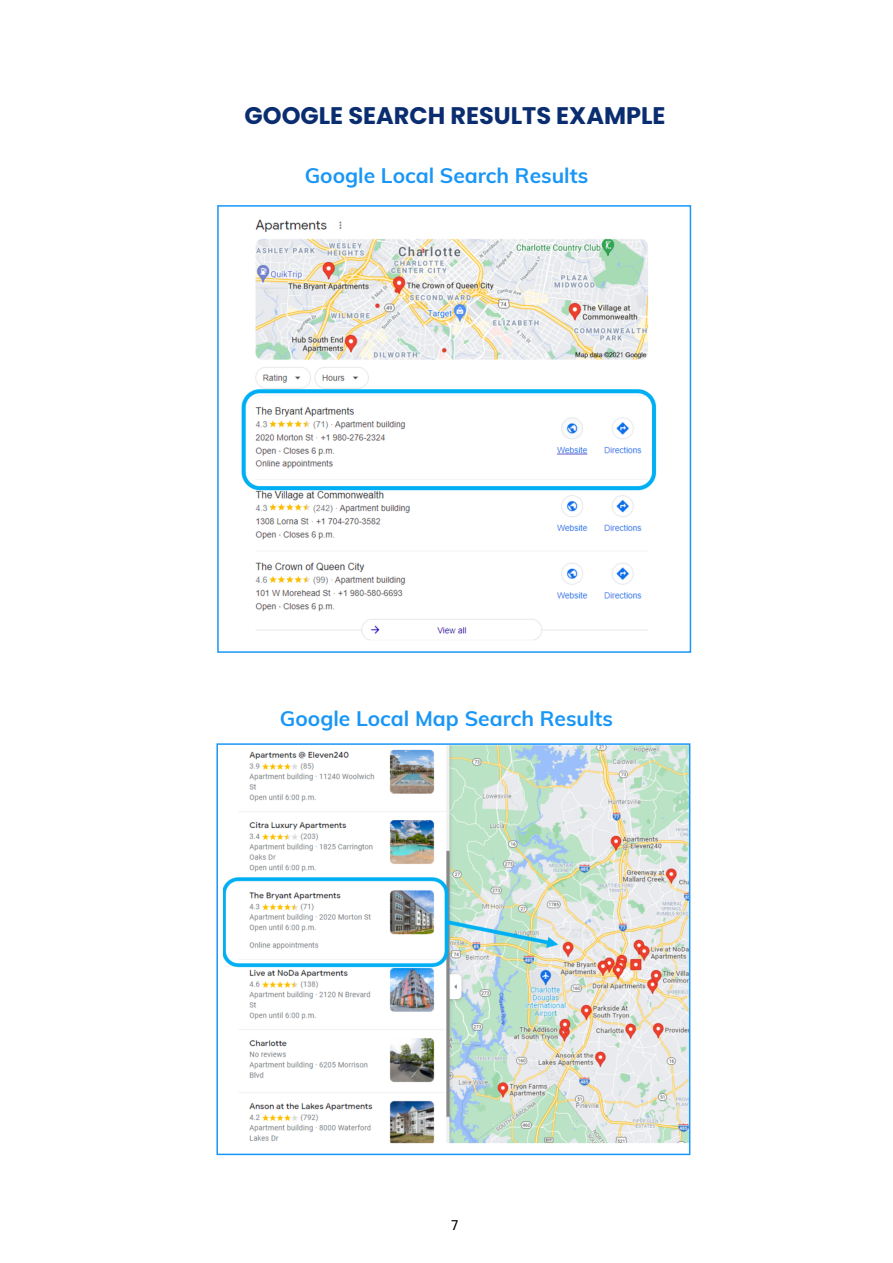
<style>
.page{position:relative;width:893px;height:1263px;background:#fff}
.page>*{position:absolute;margin:0;border:0;box-sizing:border-box;transform-origin:0 0}
.t1{font:700 24px "Poppins";color:#0a2d70}
.t2{font:700 21px "Muli";color:#1996f6}
.t3{font:13.5px "Hack";color:#000}
</style>
<div class="page">
<img style="left:241px;top:219px;width:416px;height:421px">
<img style="left:224px;top:746px;width:463px;height:398px">
<div style="left:216px;top:743px;width:474px;height:412px;border:2px solid #1996f6"></div>
<div style="left:217px;top:205px;width:474px;height:448px;border:2px solid #1996f6"></div>
<p class="t1" style="left:245px;top:102px;width:422px">GOOGLE SEARCH RESULTS EXAMPLE</p>
<p class="t2" style="left:305px;top:160px;width:285px">Google Local Search Results</p>
<p class="t2" style="left:280px;top:703px;width:335px">Google Local Map Search Results</p>
<p class="t3" style="left:451px;top:1216px;width:10px">7</p>
</div>
